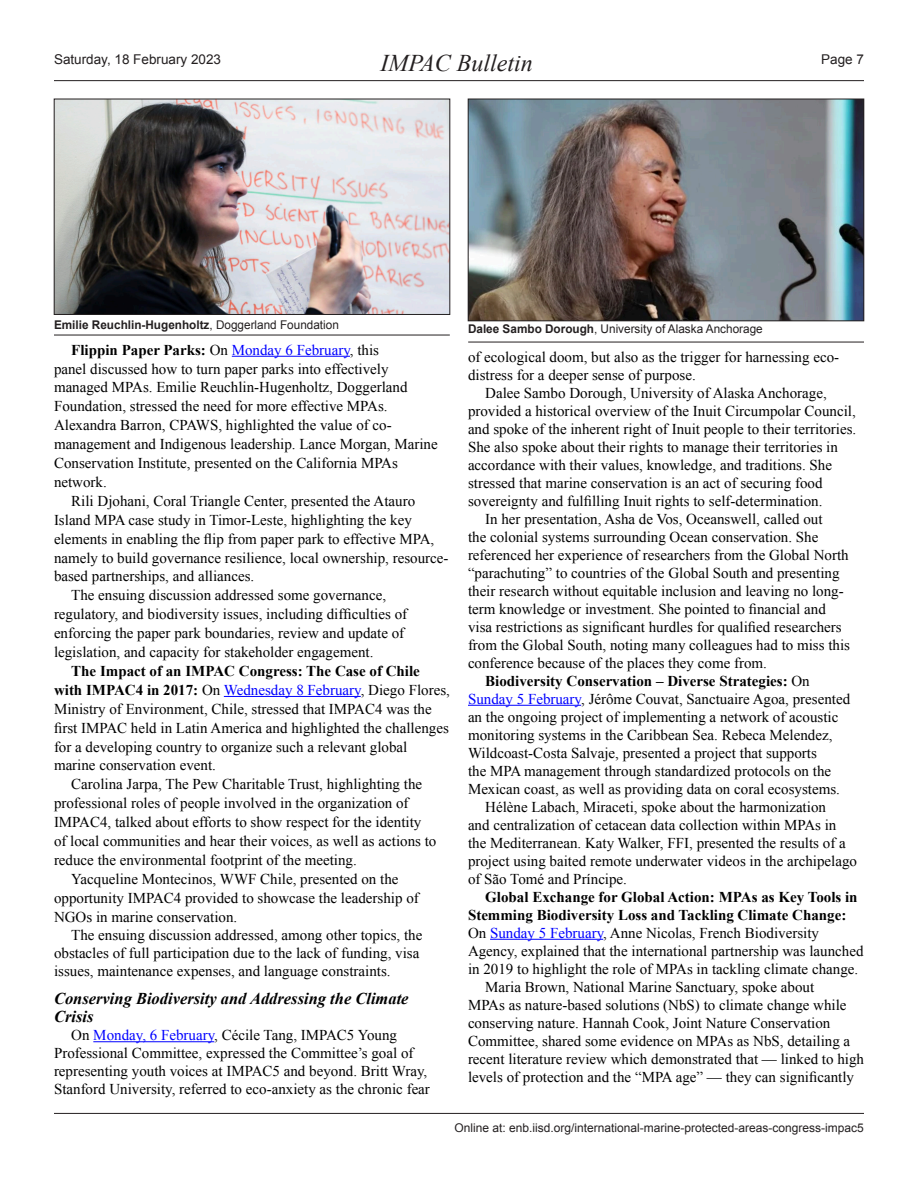
<style>
.page{position:relative;width:918px;height:1188px;background:#fff}
.page>*{position:absolute;margin:0;border:0;box-sizing:border-box;transform-origin:0 0}
.t1{font:italic 24px "Times New Roman";color:#231f20}
.ENB_-_Headline_3{font:italic 700 16.5px/18px "Times New Roman";color:#000}
.ENB_-_Body{font:15px/18px "Times New Roman";color:#000}
.t2{font:13.5px "Arial";color:#231f20}
.t3{font:12px "Arial";color:#231f20}
.t4{font:700 12px "Arial";color:#231f20}
.s1{font-weight:400}
.s2{font-weight:700}
.s3{color:#00f}
</style>
<div class="page">
<hr style="left:54px;top:80px;width:810px;height:1px;background:#231f20">
<hr style="left:54px;top:1113px;width:810px;height:1px;background:#231f20">
<hr style="left:232px;top:356px;width:118px;height:1px;background:#00f">
<hr style="left:224px;top:696px;width:137px;height:1px;background:#00f">
<hr style="left:93px;top:1041px;width:121px;height:1px;background:#00f">
<hr style="left:468px;top:705px;width:113px;height:1px;background:#00f">
<hr style="left:490px;top:939px;width:113px;height:1px;background:#00f">
<img style="left:56px;top:101px;width:392px;height:212px">
<div style="left:54px;top:99px;width:396px;height:216px;border:1px solid #231f20"></div>
<hr style="left:54px;top:335px;width:396px;height:1px;background:#231f20">
<img style="left:470px;top:101px;width:392px;height:218px">
<div style="left:468px;top:99px;width:396px;height:222px;border:1px solid #231f20"></div>
<hr style="left:468px;top:342px;width:396px;height:1px;background:#231f20">
<p class="t2" style="left:54px;top:50px;width:169px">Saturday, 18 February 2023</p>
<p class="t2" style="left:821px;top:50px;width:44px">Page 7</p>
<h1 class="t1" style="left:381px;top:46px;width:154px">IMPAC Bulletin</h1>
<p class="t4" style="left:54px;top:317px;width:286px">Emilie Reuchlin-Hugenholtz<span class="s1">, Doggerland Foundation</span></p>
<p class="t3" style="left:468px;top:321px;width:296px"><span class="s2">Dalee Sambo Dorough</span>, University of Alaska Anchorage</p>
<p class="ENB_-_Body" style="left:54px;top:340px;width:385px;line-height:18.9px;text-indent:17px"><span class="s2">Flippin Paper Parks:</span> On <span class="s3">Monday 6 February</span>, this<br>panel discussed how to turn paper parks into effectively managed MPAs. Emilie Reuchlin-Hugenholtz, Doggerland Foundation, stressed the need for more effective MPAs.<br>Alexandra Barron, CPAWS, highlighted the value of co&shy;management and Indigenous leadership. Lance Morgan, Marine Conservation Institute, presented on the California MPAs network.</p>
<p class="ENB_-_Body" style="left:54px;top:491px;width:396px;line-height:18.9px;text-indent:17px">Rili Djohani, Coral Triangle Center, presented the Atauro Island MPA case study in Timor-Leste, highlighting the key elements in enabling the flip from paper park to effective MPA, namely to build governance resilience, local ownership, resource&shy;based partnerships, and alliances.</p>
<p class="ENB_-_Body" style="left:54px;top:586px;width:355px;line-height:18.9px;text-indent:17px">The ensuing discussion addressed some governance, regulatory, and biodiversity issues, including difficulties of enforcing the paper park boundaries, review and update of legislation, and capacity for stakeholder engagement.</p>
<p class="ENB_-_Body" style="left:54px;top:661px;width:397px;line-height:18.9px;text-indent:17px"><span class="s2">The Impact of an IMPAC Congress: The Case of Chile with IMPAC4 in 2017:</span> On <span class="s3">Wednesday 8 February</span>, Diego Flores, Ministry of Environment, Chile, stressed that IMPAC4 was the first IMPAC held in Latin America and highlighted the challenges for a developing country to organize such a relevant global marine conservation event.</p>
<p class="ENB_-_Body" style="left:54px;top:775px;width:384px;line-height:18.9px;text-indent:17px">Carolina Jarpa, The Pew Charitable Trust, highlighting the professional roles of people involved in the organization of IMPAC4, talked about efforts to show respect for the identity of local communities and hear their voices, as well as actions to reduce the environmental footprint of the meeting.</p>
<p class="ENB_-_Body" style="left:54px;top:869px;width:366px;line-height:18.9px;text-indent:17px">Yacqueline Montecinos, WWF Chile, presented on the opportunity IMPAC4 provided to showcase the leadership of<br>NGOs in marine conservation.</p>
<p class="ENB_-_Body" style="left:54px;top:925px;width:370px;text-indent:17px">The ensuing discussion addressed, among other topics, the obstacles of full participation due to the lack of funding, visa issues, maintenance expenses, and language constraints.</p>
<p class="ENB_-_Headline_3" style="left:54px;top:989px;width:356px">Conserving Biodiversity and Addressing the Climate<br>Crisis</p>
<p class="ENB_-_Body" style="left:54px;top:1026px;width:377px;text-indent:17px">On <span class="s3">Monday, 6 February</span>, Cécile Tang, IMPAC5 Young Professional Committee, expressed the Committee’s goal of representing youth voices at IMPAC5 and beyond. Britt Wray, Stanford University, referred to eco-anxiety as the chronic fear</p>
<p class="ENB_-_Body" style="left:468px;top:347px;width:373px">of ecological doom, but also as the trigger for harnessing eco&shy;distress for a deeper sense of purpose.</p>
<p class="ENB_-_Body" style="left:468px;top:383px;width:390px;text-indent:17px">Dalee Sambo Dorough, University of Alaska Anchorage, provided a historical overview of the Inuit Circumpolar Council, and spoke of the inherent right of Inuit people to their territories.<br>She also spoke about their rights to manage their territories in accordance with their values, knowledge, and traditions. She stressed that marine conservation is an act of securing food sovereignty and fulfilling Inuit rights to self-determination.</p>
<p class="ENB_-_Body" style="left:468px;top:509px;width:384px;text-indent:17px">In her presentation, Asha de Vos, Oceanswell, called out<br>the colonial systems surrounding Ocean conservation. She referenced her experience of researchers from the Global North “parachuting” to countries of the Global South and presenting their research without equitable inclusion and leaving no long&shy;term knowledge or investment. She pointed to financial and visa restrictions as significant hurdles for qualified researchers from the Global South, noting many colleagues had to miss this conference because of the places they come from.</p>
<p class="ENB_-_Body" style="left:468px;top:671px;width:384px;text-indent:17px"><span class="s2">Biodiversity Conservation – Diverse Strategies:</span> On <span class="s3">Sunday 5 February</span>, Jérôme Couvat, Sanctuaire Agoa, presented an the ongoing project of implementing a network of acoustic monitoring systems in the Caribbean Sea. Rebeca Melendez, Wildcoast-Costa Salvaje, presented a project that supports<br>the MPA management through standardized protocols on the Mexican coast, as well as providing data on coral ecosystems.</p>
<p class="ENB_-_Body" style="left:468px;top:797px;width:391px;text-indent:17px">Hélène Labach, Miraceti, spoke about the harmonization<br>and centralization of cetacean data collection within MPAs in the Mediterranean. Katy Walker, FFI, presented the results of a project using baited remote underwater videos in the archipelago of São Tomé and Príncipe.</p>
<p class="ENB_-_Body" style="left:468px;top:887px;width:397px;text-indent:17px"><span class="s2">Global Exchange for Global Action: MPAs as Key Tools in Stemming Biodiversity Loss and Tackling Climate Change:<br></span>On <span class="s3">Sunday 5 February</span>, Anne Nicolas, French Biodiversity Agency, explained that the international partnership was launched in 2019 to highlight the role of MPAs in tackling climate change.</p>
<p class="ENB_-_Body" style="left:468px;top:977px;width:398px;text-indent:17px">Maria Brown, National Marine Sanctuary, spoke about<br>MPAs as nature-based solutions (NbS) to climate change while conserving nature. Hannah Cook, Joint Nature Conservation Committee, shared some evidence on MPAs as NbS, detailing a recent literature review which demonstrated that — linked to high levels of protection and the “MPA age” — they can significantly</p>
<p class="t3" style="left:454px;top:1120px;width:411px">Online at: enb.iisd.org/international-marine-protected-areas-congress-impac5</p>
</div>
